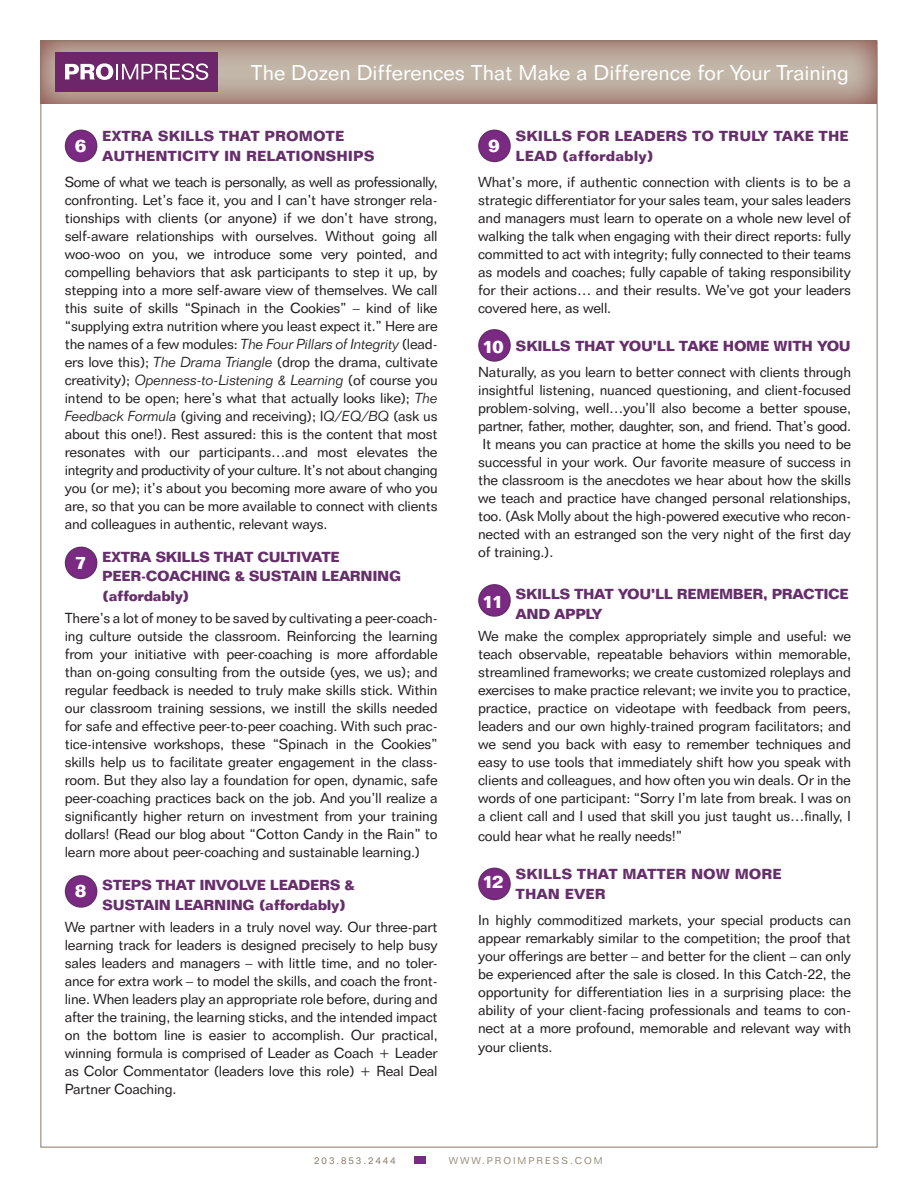
<style>
.page{position:relative;width:918px;height:1188px;background:#fff}
.page>*{position:absolute;margin:0;border:0;box-sizing:border-box;transform-origin:0 0}
.t1{font:21px "Folio BT";color:#fff}
.t2{font:700 18px "Folio BT";color:#fff}
.Text{font:14.25px/18px "Folio BT";letter-spacing:-.015em;color:#231f20;text-align:justify}
.Text-2{font:700 14.25px/19.5px "Folio BT";letter-spacing:-.03em;color:#662e6b}
.Text-3{font:700 14.25px/19.5px "Folio BT";color:#662e6b}
.t3{font:9.75px "Folio BT";letter-spacing:.2em;color:#9a8b79}
.t4{font:9.75px "Folio BT";letter-spacing:.2em;color:#8a7966}
.s1{font-weight:300;font-style:italic}
</style>
<div class="page">
<div style="left:38px;top:40px;width:840px;height:66px;background:#952025;opacity:.75"></div>
<div style="left:55px;top:52px;width:163px;height:39px;background:#6c2669"></div>
<svg style="left:65px;top:63px;width:143px;height:17px"></svg>
<div style="left:414px;top:1157px;width:12px;height:7px;background:#762b84"></div>
<div style="left:66px;top:130px;width:31px;height:31px;background:#7b2a83;border-radius:50%"></div>
<div style="left:65px;top:130px;width:32px;height:32px;border:2px solid #662e6b;border-radius:50%"></div>
<div style="left:66px;top:547px;width:31px;height:31px;background:#7b2a83;border-radius:50%"></div>
<div style="left:65px;top:547px;width:32px;height:32px;border:2px solid #662e6b;border-radius:50%"></div>
<div style="left:66px;top:876px;width:31px;height:31px;background:#7b2a83;border-radius:50%"></div>
<div style="left:65px;top:875px;width:32px;height:33px;border:2px solid #662e6b;border-radius:50%"></div>
<div style="left:479px;top:130px;width:31px;height:31px;background:#7b2a83;border-radius:50%"></div>
<div style="left:478px;top:130px;width:33px;height:32px;border:2px solid #662e6b;border-radius:50%"></div>
<div style="left:479px;top:330px;width:31px;height:31px;background:#7b2a83;border-radius:50%"></div>
<div style="left:478px;top:329px;width:33px;height:33px;border:2px solid #662e6b;border-radius:50%"></div>
<div style="left:479px;top:585px;width:31px;height:31px;background:#7b2a83;border-radius:50%"></div>
<div style="left:478px;top:584px;width:33px;height:33px;border:2px solid #662e6b;border-radius:50%"></div>
<div style="left:479px;top:868px;width:31px;height:31px;background:#7b2a83;border-radius:50%"></div>
<div style="left:478px;top:868px;width:33px;height:32px;border:2px solid #662e6b;border-radius:50%"></div>
<p class="t1" style="left:251px;top:60px;width:599px">The Dozen Differences That Make a Difference for Your Training</p>
<p class="t2" style="left:75px;top:134px;width:13px">6</p>
<p class="Text-3" style="left:102px;top:126px;width:274px">EXTRA SKILLS THAT PROMOTE<br>AUTHENTICITY IN RELATIONSHIPS</p>
<p class="Text" style="left:65px;top:173px;width:374px">Some of what we teach is personally, as well as professionally, confronting. Let’s face it, you and I can’t have stronger rela&shy;tionships with clients (or anyone) if we don’t have strong, self-aware relationships with ourselves. Without going all woo-woo on you, we introduce some very pointed, and compelling behaviors that ask participants to step it up, by stepping into a more self-aware view of themselves. We call this suite of skills “Spinach in the Cookies” – kind of like “supplying extra nutrition where you least expect it.” Here are the names of a few modules: <span class="s1">The Four Pillars of Integrity</span> (lead&shy;ers love this); <span class="s1">The Drama Triangle</span> (drop the drama, cultivate creativity); <span class="s1">Openness-to-Listening &amp; Learning</span> (of course you intend to be open; here’s what that actually looks like); <span class="s1">The Feedback Formula</span> (giving and receiving); I<span class="s1">Q/EQ/BQ</span> (ask us about this one!). Rest assured: this is the content that most resonates with our participants…and most elevates the integrity and productivity of your culture. It’s not about changing you (or me); it’s about you becoming more aware of who you are, so that you can be more available to connect with clients and colleagues in authentic, relevant ways.</p>
<p class="t2" style="left:75px;top:551px;width:13px">7</p>
<p class="Text-2" style="left:102px;top:547px;width:300px">EXTRA SKILLS THAT CULTIVATE<br>PEER-COACHING &amp; SUSTAIN LEARNING (affordably)</p>
<p class="Text" style="left:65px;top:609px;width:374px">There’s a lot of money to be saved by cultivating a peer-coach&shy;ing culture outside the classroom. Reinforcing the learning from your initiative with peer-coaching is more affordable than on-going consulting from the outside (yes, we us); and regular feedback is needed to truly make skills stick. Within our classroom training sessions, we instill the skills needed for safe and effective peer-to-peer coaching. With such prac&shy;tice-intensive workshops, these “Spinach in the Cookies” skills help us to facilitate greater engagement in the class&shy;room. But they also lay a foundation for open, dynamic, safe peer-coaching practices back on the job. And you’ll realize a significantly higher return on investment from your training dollars! (Read our blog about “Cotton Candy in the Rain” to learn more about peer-coaching and sustainable learning.)</p>
<p class="t2" style="left:75px;top:880px;width:13px">8</p>
<p class="Text-2" style="left:102px;top:875px;width:254px">STEPS THAT INVOLVE LEADERS &amp;<br>SUSTAIN LEARNING (affordably)</p>
<p class="Text" style="left:65px;top:918px;width:374px">We partner with leaders in a truly novel way. Our three-part learning track for leaders is designed precisely to help busy sales leaders and managers – with little time, and no toler&shy;ance for extra work – to model the skills, and coach the front&shy;line. When leaders play an appropriate role before, during and after the training, the learning sticks, and the intended impact on the bottom line is easier to accomplish. Our practical, winning formula is comprised of Leader as Coach + Leader as Color Commentator (leaders love this role) + Real Deal Partner Coaching.</p>
<p class="t2" style="left:488px;top:134px;width:13px">9</p>
<p class="Text-3" style="left:516px;top:126px;width:335px">SKILLS FOR LEADERS TO TRULY TAKE THE<br>LEAD (affordably)</p>
<p class="Text" style="left:478px;top:173px;width:374px">What’s more, if authentic connection with clients is to be a strategic differentiator for your sales team, your sales leaders and managers must learn to operate on a whole new level of walking the talk when engaging with their direct reports: fully committed to act with integrity; fully connected to their teams as models and coaches; fully capable of taking responsibility for their actions… and their results. We’ve got your leaders covered here, as well.</p>
<p class="t2" style="left:482px;top:335px;width:23px">10</p>
<p class="Text-2" style="left:516px;top:336px;width:337px">SKILLS THAT YOU’LL TAKE HOME WITH YOU</p>
<p class="Text" style="left:478px;top:363px;width:374px">Naturally, as you learn to better connect with clients through insightful listening, nuanced questioning, and client-focused problem-solving, well…you’ll also become a better spouse, partner, father, mother, daughter, son, and friend. That’s good.<br>It means you can practice at home the skills you need to be successful in your work. Our favorite measure of success in the classroom is the anecdotes we hear about how the skills we teach and practice have changed personal relationships, too. (Ask Molly about the high-powered executive who recon&shy;nected with an estranged son the very night of the first day of training.).</p>
<p class="t2" style="left:482px;top:590px;width:23px">11</p>
<p class="Text-2" style="left:516px;top:584px;width:335px">SKILLS THAT YOU’LL REMEMBER, PRACTICE<br>AND APPLY</p>
<p class="Text" style="left:478px;top:627px;width:374px">We make the complex appropriately simple and useful: we teach observable, repeatable behaviors within memorable, streamlined frameworks; we create customized roleplays and exercises to make practice relevant; we invite you to practice, practice, practice on videotape with feedback from peers, leaders and our own highly-trained program facilitators; and we send you back with easy to remember techniques and easy to use tools that immediately shift how you speak with clients and colleagues, and how often you win deals. Or in the words of one participant: “Sorry I’m late from break. I was on a client call and I used that skill you just taught us…finally, I</p>
<p class="Text" style="left:478px;top:827px;width:205px">could hear what he really needs!”</p>
<p class="t2" style="left:482px;top:871px;width:23px">12</p>
<p class="Text-3" style="left:516px;top:864px;width:268px">SKILLS THAT MATTER NOW MORE<br>THAN EVER</p>
<p class="Text" style="left:478px;top:911px;width:374px">In highly commoditized markets, your special products can appear remarkably similar to the competition; the proof that your offerings are better – and better for the client – can only be experienced after the sale is closed. In this Catch-22, the opportunity for differentiation lies in a surprising place: the ability of your client-facing professionals and teams to con&shy;nect at a more profound, memorable and relevant way with</p>
<p class="Text" style="left:478px;top:1038px;width:76px">your clients.</p>
<p class="t4" style="left:314px;top:1155px;width:83px">203.853.2444</p>
<p class="t3" style="left:449px;top:1155px;width:155px">WWW.PROIMPRESS.COM</p>
</div>
